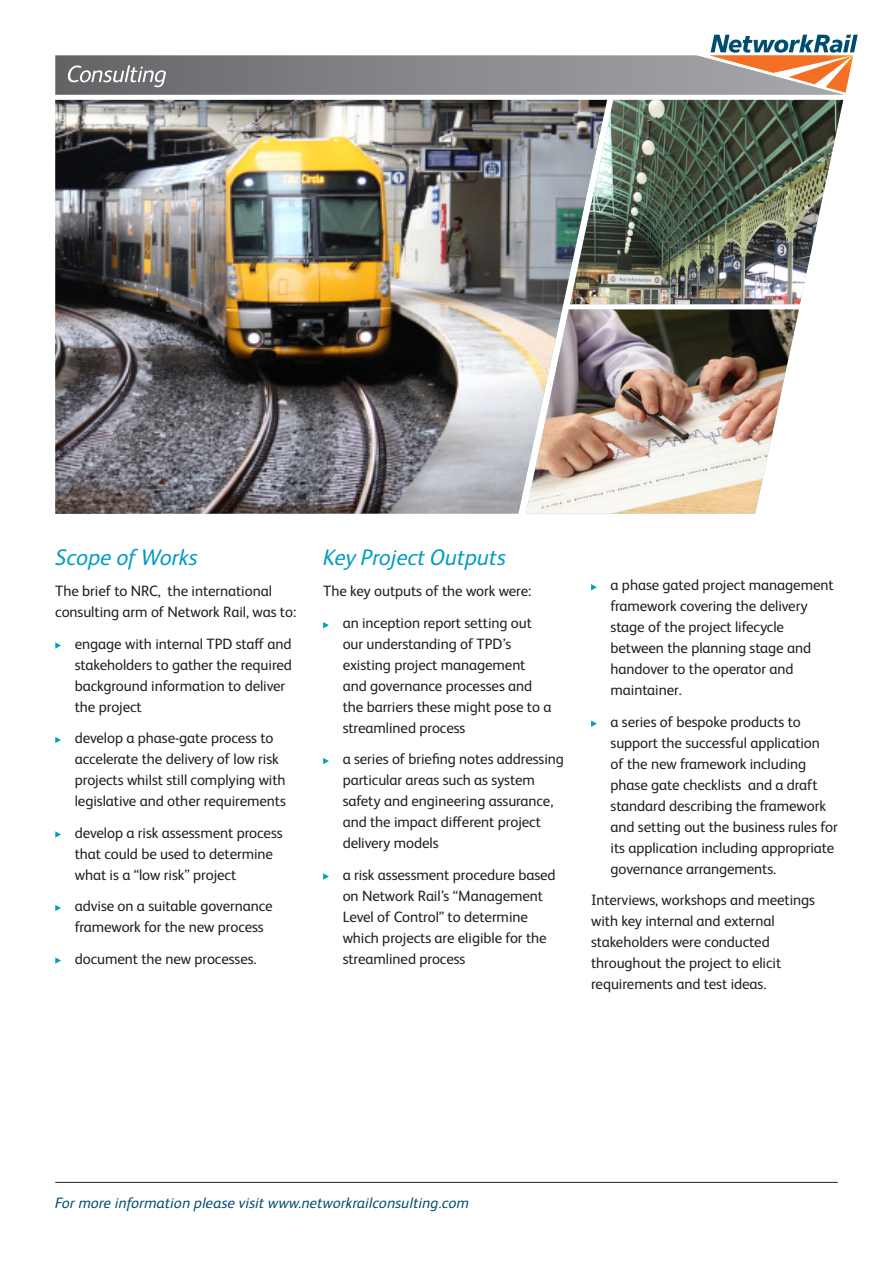
<style>
.page{position:relative;width:893px;height:1263px;background:#fff}
.page>*{position:absolute;margin:0;border:0;box-sizing:border-box;transform-origin:0 0}
.t1{font:italic 22.5px "Network Rail Sans";color:#039dc1}
.t2{font:15px/21px "Network Rail Sans";letter-spacing:-.005em;color:#231f20}
.t3{font:italic 15px "Network Rail Sans";letter-spacing:.01em;color:#004e6f}
</style>
<div class="page">
<hr style="left:55px;top:1182px;width:783px;height:1px;background:#231f20">
<svg style="left:55px;top:642px;width:6px;height:7px"></svg>
<svg style="left:55px;top:737px;width:6px;height:6px"></svg>
<svg style="left:55px;top:831px;width:6px;height:7px"></svg>
<svg style="left:55px;top:905px;width:6px;height:6px"></svg>
<svg style="left:55px;top:957px;width:6px;height:7px"></svg>
<svg style="left:323px;top:622px;width:6px;height:6px"></svg>
<svg style="left:323px;top:758px;width:6px;height:6px"></svg>
<svg style="left:323px;top:873px;width:6px;height:7px"></svg>
<svg style="left:55px;top:34px;width:803px;height:67px"></svg>
<img style="left:55px;top:100px;width:552px;height:414px">
<img style="left:570px;top:100px;width:273px;height:204px">
<img style="left:526px;top:309px;width:273px;height:204px">
<svg style="left:591px;top:584px;width:6px;height:6px"></svg>
<svg style="left:591px;top:720px;width:6px;height:7px"></svg>
<p class="t1" style="left:55px;top:542px;width:144px">Scope of Works</p>
<p class="t2" style="left:55px;top:580px;width:242px">The brief to NRC, the international consulting arm of Network Rail, was to:</p>
<p class="t2" style="left:75px;top:632px;width:219px">engage with internal TPD staff and stakeholders to gather the required background information to deliver the project</p>
<p class="t2" style="left:75px;top:727px;width:213px">develop a phase-gate process to accelerate the delivery of low risk projects whilst still complying with legislative and other requirements</p>
<p class="t2" style="left:75px;top:821px;width:209px">develop a risk assessment process that could be used to determine what is a “low risk” project</p>
<p class="t2" style="left:75px;top:895px;width:199px">advise on a suitable governance framework for the new process</p>
<p class="t2" style="left:75px;top:947px;width:183px">document the new processes.</p>
<p class="t1" style="left:323px;top:542px;width:184px">Key Project Outputs</p>
<p class="t2" style="left:323px;top:580px;width:210px">The key outputs of the work were:</p>
<p class="t2" style="left:343px;top:611px;width:210px">an inception report setting out our understanding of TPD’s existing project management and governance processes and the barriers these might pose to a streamlined process</p>
<p class="t2" style="left:343px;top:748px;width:223px">a series of briefing notes addressing particular areas such as system safety and engineering assurance, and the impact different project delivery models</p>
<p class="t2" style="left:343px;top:863px;width:215px">a risk assessment procedure based on Network Rail’s “Management<br>Level of Control” to determine which projects are eligible for the streamlined process</p>
<p class="t2" style="left:611px;top:574px;width:225px">a phase gated project management framework covering the delivery stage of the project lifecycle between the planning stage and handover to the operator and maintainer.</p>
<p class="t2" style="left:611px;top:710px;width:229px">a series of bespoke products to support the successful application<br>of the new framework including phase gate checklists and a draft standard describing the framework and setting out the business rules for its application including appropriate governance arrangements.</p>
<p class="t2" style="left:591px;top:889px;width:226px">Interviews, workshops and meetings with key internal and external stakeholders were conducted throughout the project to elicit requirements and test ideas.</p>
<p class="t3" style="left:55px;top:1193px;width:415px">For more information please visit www.networkrailconsulting.com</p>
</div>
